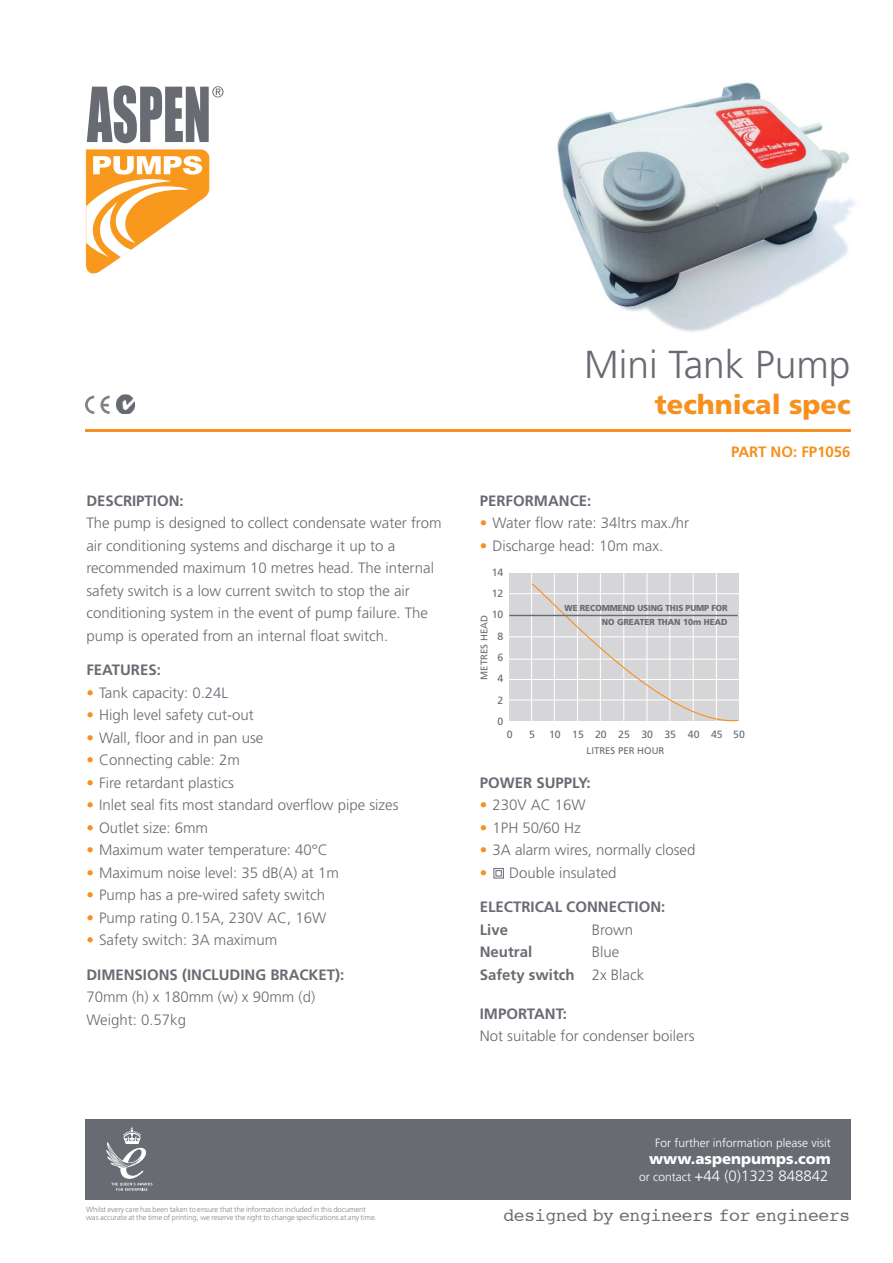
<style>
.page{position:relative;width:893px;height:1263px;background:#fff}
.page>*{position:absolute;margin:0;border:0;box-sizing:border-box;transform-origin:0 0}
.t1{font:300 39px "Frutiger";color:#696b73}
.t2{font:900 27px "Frutiger";color:#f7901e}
.t3{font:18px "Courier";letter-spacing:-.02em;color:#696b73}
.t4{font:300 15px/22.5px "Frutiger";color:#696b73}
.t5{font:700 15px/22.5px "Frutiger";color:#696b73}
.t6{font:900 15px/17.5px "Frutiger";color:#fff;text-align:right}
.t7{font:700 15px "Frutiger";color:#f7901e}
.t8{font:300 12px "Frutiger";color:#fff}
.t9{font:10.5px/21.3px "Frutiger";color:#696b73;text-align:center}
.t10{font:9.6px "Frutiger";color:#696b73}
.t11{font:900 8.7px/13.6px "Frutiger";letter-spacing:-.02em;color:#696b73;text-align:right;scale:.95 1}
.t12{font:300 7.5px/8.2px "Frutiger";color:#808285}
.s1{color:#f7901e}
.s2{font-weight:300}
.s3{font-weight:300;font-size:12px}
</style>
<div class="page">
<img style="left:557px;top:82px;width:299px;height:250px">
<div style="left:85px;top:1119px;width:765px;height:81px;background:#696b73"></div>
<div style="left:509px;top:573px;width:229px;height:148px;background:#d6d6d9"></div>
<hr style="left:508px;top:659px;width:230px;height:1px;background:#fff">
<hr style="left:509px;top:637px;width:231px;height:1px;background:#fff">
<hr style="left:509px;top:593px;width:230px;height:1px;background:#fff">
<hr style="left:531px;top:572px;width:1px;height:150px;background:#fff">
<svg style="left:86px;top:150px;width:123px;height:124px"></svg>
<svg style="left:87px;top:85px;width:136px;height:58px"></svg>
<hr style="left:85px;top:429px;width:765px;height:3px;background:#f7901e">
<svg style="left:106px;top:1127px;width:46px;height:64px"></svg>
<svg style="left:85px;top:396px;width:9px;height:18px"></svg>
<svg style="left:100px;top:396px;width:10px;height:18px"></svg>
<img style="left:116px;top:395px;width:19px;height:18px">
<svg style="left:493px;top:868px;width:11px;height:11px"></svg>
<hr style="left:554px;top:572px;width:1px;height:150px;background:#fff">
<hr style="left:577px;top:572px;width:1px;height:150px;background:#fff">
<hr style="left:600px;top:572px;width:1px;height:150px;background:#fff">
<hr style="left:623px;top:573px;width:1px;height:150px;background:#fff">
<hr style="left:646px;top:572px;width:1px;height:151px;background:#fff">
<hr style="left:669px;top:573px;width:1px;height:150px;background:#fff">
<hr style="left:693px;top:572px;width:1px;height:150px;background:#fff">
<hr style="left:716px;top:572px;width:1px;height:150px;background:#fff">
<hr style="left:509px;top:679px;width:230px;height:1px;background:#fff">
<hr style="left:509px;top:700px;width:230px;height:1px;background:#fff">
<svg style="left:530px;top:582px;width:209px;height:140px"></svg>
<hr style="left:509px;top:615px;width:229px;height:1px;background:#696b73">
<p class="t5" style="left:86px;top:491px;width:99px">DESCRIPTION:</p>
<p class="t4" style="left:86px;top:513px;width:357px">The pump is designed to collect condensate water from air conditioning systems and discharge it up to a recommended maximum 10 metres head. The internal safety switch is a low current switch to stop the air conditioning system in the event of pump failure. The pump is operated from an internal float switch.</p>
<p class="t5" style="left:86px;top:660px;width:76px">FEATURES:</p>
<p class="t4" style="left:86px;top:683px;width:143px"><span class="s1">•</span> Tank capacity: 0.24L</p>
<p class="t4" style="left:86px;top:705px;width:169px"><span class="s1">•</span> High level safety cut-out</p>
<p class="t4" style="left:86px;top:728px;width:178px"><span class="s1">•</span> Wall, floor and in pan use</p>
<p class="t4" style="left:86px;top:750px;width:155px"><span class="s1">•</span> Connecting cable: 2m</p>
<p class="t4" style="left:86px;top:773px;width:149px"><span class="s1">•</span> Fire retardant plastics</p>
<p class="t4" style="left:86px;top:795px;width:314px"><span class="s1">•</span> Inlet seal fits most standard overflow pipe sizes</p>
<p class="t4" style="left:86px;top:818px;width:123px"><span class="s1">•</span> Outlet size: 6mm</p>
<p class="t4" style="left:86px;top:840px;width:243px"><span class="s1">•</span> Maximum water temperature: 40°C</p>
<p class="t4" style="left:86px;top:863px;width:254px"><span class="s1">•</span> Maximum noise level: 35 dB(A) at 1m</p>
<p class="t4" style="left:86px;top:885px;width:240px"><span class="s1">•</span> Pump has a pre-wired safety switch</p>
<p class="t4" style="left:86px;top:908px;width:241px"><span class="s1">•</span> Pump rating 0.15A, 230V AC, 16W</p>
<p class="t4" style="left:86px;top:930px;width:192px"><span class="s1">•</span> Safety switch: 3A maximum</p>
<p class="t5" style="left:86px;top:965px;width:260px">DIMENSIONS (INCLUDING BRACKET):</p>
<p class="t4" style="left:86px;top:987px;width:230px">70mm (h) x 180mm (w) x 90mm (d)<br>Weight: 0.57kg</p>
<p class="t12" style="left:86px;top:1206px;width:292px">Whilst every care has been taken to ensure that the information included in this document was accurate at the time of printing, we reserve the right to change specifications at any time.</p>
<h1 class="t1" style="left:584px;top:349px;width:268px">Mini Tank Pump</h1>
<h2 class="t2" style="left:655px;top:394px;width:197px">technical spec</h2>
<p class="t7" style="left:731px;top:446px;width:121px">PART NO: FP1056</p>
<p class="t5" style="left:480px;top:491px;width:113px">PERFORMANCE:</p>
<p class="t4" style="left:480px;top:513px;width:211px"><span class="s1">•</span> Water flow rate: 34ltrs max./hr</p>
<p class="t4" style="left:480px;top:536px;width:185px"><span class="s1">•</span> Discharge head: 10m max.</p>
<p class="t9" style="left:492px;top:562px;width:13px">14<br>12<br>10<br>8<br>6<br>4<br>2<br>0</p>
<p class="t10" style="left:480px;top:680px;width:66px;rotate:-90deg">METRES HEAD</p>
<p class="t11" style="left:565px;top:602px;width:173px">WE RECOMMEND USING THIS PUMP FOR<br>NO GREATER THAN 10m HEAD</p>
<p class="t9" style="left:507px;top:725px;width:7px">0</p>
<p class="t9" style="left:529px;top:725px;width:7px">5</p>
<p class="t9" style="left:549px;top:725px;width:197px">10 15 20 25 30 35 40 45 50</p>
<p class="t10" style="left:586px;top:747px;width:79px">LITRES PER HOUR</p>
<p class="t5" style="left:480px;top:773px;width:113px">POWER SUPPLY:</p>
<p class="t4" style="left:480px;top:795px;width:108px"><span class="s1">•</span> 230V AC 16W</p>
<p class="t4" style="left:480px;top:818px;width:103px"><span class="s1">•</span> 1PH 50/60 Hz</p>
<p class="t4" style="left:480px;top:840px;width:217px"><span class="s1">•</span> 3A alarm wires, normally closed</p>
<p class="t4" style="left:480px;top:863px;width:138px"><span class="s1">•</span> Double insulated</p>
<p class="t5" style="left:480px;top:897px;width:187px">ELECTRICAL CONNECTION:<br>Live</p>
<p class="t4" style="left:592px;top:920px;width:43px">Brown</p>
<p class="t5" style="left:480px;top:942px;width:166px;text-indent:112px"><span class="s2">Blue<br></span>Safety switch <span class="s2">2x Black</span></p>
<p class="t5" style="left:480px;top:1003px;width:89px">IMPORTANT:</p>
<p class="t4" style="left:480px;top:1026px;width:216px">Not suitable for condenser boilers</p>
<p class="t5" style="left:480px;top:942px;width:54px">Neutral</p>
<p class="t8" style="left:655px;top:1138px;width:177px">For further information please visit</p>
<p class="t6" style="left:639px;top:1151px;width:193px">www.aspenpumps.com <span class="s3">or contact</span> <span class="s2">+44 (0)1323 848842</span></p>
<p class="t3" style="left:503px;top:1207px;width:348px">designed by engineers for engineers</p>
</div>
